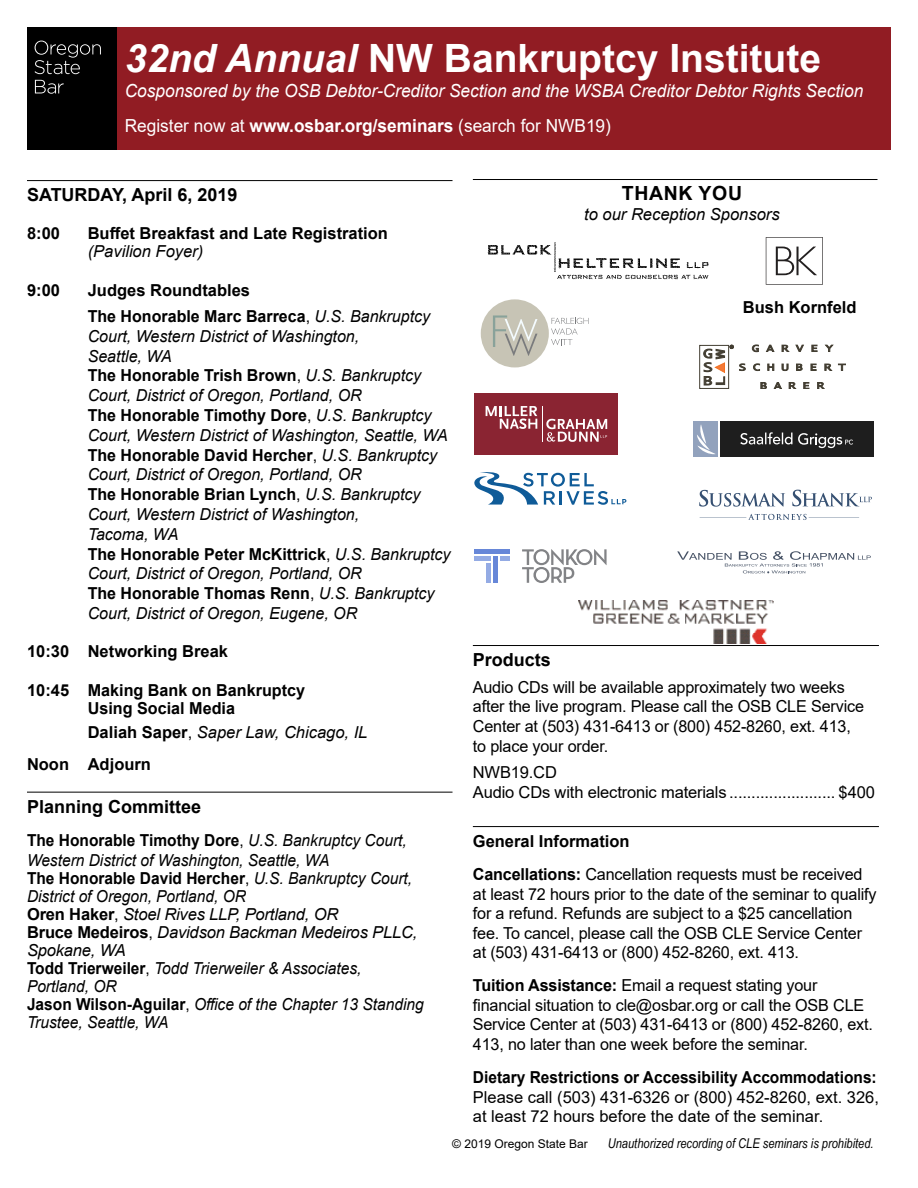
<style>
.page{position:relative;width:918px;height:1188px;background:#fff}
.page>*{position:absolute;margin:0;border:0;box-sizing:border-box;transform-origin:0 0}
.t1{font:700 39px "Arial";color:#fff}
.Schedule_time_and_ti{font:700 19.5px "Arial";letter-spacing:.035em;color:#000}
.t2{font:italic 18px "Arial";color:#fff;scale:.96 1}
.t3{font:18px "Arial";color:#fff;scale:.96 1}
.Section_headings_wit{font:700 18px "Arial";color:#000}
.Schedule_speaker{font:italic 16.5px/19.8px "Arial";color:#000}
.General_Information{font:16.5px/19.5px "Arial";letter-spacing:-.01em;color:#000}
.Planning_Committee{font:italic 16.5px/18px "Arial";color:#000;scale:.94 1}
.Seminar_description{font:16.5px/19.8px "Arial";letter-spacing:-.01em;color:#000}
.Schedule_time_and_ti-2{font:700 16.5px/18px "Arial";color:#000}
.Seminar_description-2{font:italic 16.5px/18px "Arial";letter-spacing:-.01em;color:#000}
.Schedule_time_and_ti-3{font:italic 16.5px "Arial";color:#000}
.Section_headings_wit-2{font:700 16.5px "Arial";color:#000}
.Names_and_unbulleted{font:italic 13.5px "Arial Narrow";color:#000}
.Names_and_unbulleted-2{font:12px "Arial";color:#000}
.s1{font-style:italic}
.s2{font-weight:700}
.s3{font-weight:400;font-style:italic}
.s4{font-weight:700;font-style:normal}
.s5{font-style:normal}
</style>
<div class="page">
<hr style="left:473px;top:645px;width:406px;height:1px;background:#000">
<hr style="left:473px;top:826px;width:406px;height:1px;background:#000">
<hr style="left:27px;top:180px;width:426px;height:1px;background:#000">
<hr style="left:27px;top:792px;width:426px;height:1px;background:#000">
<div style="left:111px;top:27px;width:780px;height:122px;background:#911c23"></div>
<div style="left:27px;top:27px;width:90px;height:122px;background:#000"></div>
<svg style="left:35px;top:41px;width:66px;height:33px"></svg>
<svg style="left:35px;top:80px;width:29px;height:14px"></svg>
<hr style="left:473px;top:179px;width:405px;height:1px;background:#000">
<svg style="left:766px;top:237px;width:57px;height:48px"></svg>
<svg style="left:522px;top:549px;width:85px;height:34px"></svg>
<div style="left:474px;top:549px;width:36px;height:5px;background:#6787d8"></div>
<div style="left:493px;top:556px;width:5px;height:27px;background:#6787d8"></div>
<div style="left:501px;top:556px;width:9px;height:5px;background:#94abe4"></div>
<div style="left:474px;top:556px;width:17px;height:5px;background:#94abe4"></div>
<div style="left:486px;top:564px;width:5px;height:19px;background:#94abe4"></div>
<div style="left:699px;top:345px;width:30px;height:44px;border:1px solid #433e32"></div>
<svg style="left:704px;top:345px;width:29px;height:40px"></svg>
<svg style="left:752px;top:345px;width:6px;height:7px"></svg>
<svg style="left:767px;top:345px;width:7px;height:7px"></svg>
<svg style="left:782px;top:345px;width:7px;height:7px"></svg>
<svg style="left:796px;top:345px;width:7px;height:7px"></svg>
<svg style="left:812px;top:345px;width:5px;height:7px"></svg>
<svg style="left:826px;top:345px;width:7px;height:7px"></svg>
<svg style="left:739px;top:364px;width:6px;height:7px"></svg>
<svg style="left:753px;top:364px;width:7px;height:7px"></svg>
<svg style="left:768px;top:364px;width:6px;height:6px"></svg>
<svg style="left:782px;top:364px;width:6px;height:7px"></svg>
<svg style="left:797px;top:364px;width:5px;height:6px"></svg>
<svg style="left:811px;top:364px;width:5px;height:6px"></svg>
<svg style="left:825px;top:364px;width:6px;height:6px"></svg>
<svg style="left:838px;top:364px;width:8px;height:6px"></svg>
<svg style="left:761px;top:382px;width:6px;height:7px"></svg>
<svg style="left:774px;top:382px;width:7px;height:7px"></svg>
<svg style="left:789px;top:382px;width:7px;height:7px"></svg>
<svg style="left:804px;top:382px;width:5px;height:7px"></svg>
<svg style="left:818px;top:382px;width:6px;height:7px"></svg>
<svg style="left:677px;top:551px;width:194px;height:22px"></svg>
<div style="left:481px;top:299px;width:68px;height:68px;background:#c7c4b5;border-radius:50%"></div>
<svg style="left:551px;top:318px;width:37px;height:27px"></svg>
<svg style="left:493px;top:315px;width:44px;height:41px"></svg>
<svg style="left:699px;top:490px;width:86px;height:17px"></svg>
<svg style="left:700px;top:514px;width:159px;height:6px"></svg>
<svg style="left:792px;top:490px;width:80px;height:17px"></svg>
<svg style="left:474px;top:472px;width:152px;height:33px"></svg>
<img style="left:487px;top:242px;width:222px;height:38px">
<img style="left:578px;top:601px;width:196px;height:42px">
<div style="left:720px;top:422px;width:154px;height:35px;background:#1e1e1e"></div>
<svg style="left:740px;top:432px;width:52px;height:13px"></svg>
<div style="left:693px;top:422px;width:25px;height:35px;background:#92a2bd"></div>
<svg style="left:697px;top:425px;width:18px;height:30px"></svg>
<svg style="left:798px;top:433px;width:55px;height:15px"></svg>
<div style="left:474px;top:393px;width:144px;height:62px;background:#8a2432"></div>
<svg style="left:486px;top:406px;width:51px;height:23px"></svg>
<hr style="left:542px;top:406px;width:1px;height:36px;background:#fff">
<svg style="left:546px;top:419px;width:61px;height:23px"></svg>
<p class="t1" style="left:125px;top:31px;width:698px"><span class="s1">32nd Annual</span> NW Bankruptcy Institute</p>
<p class="t2" style="left:125px;top:79px;width:771px">Cosponsored by the OSB Debtor-Creditor Section and the WSBA Creditor Debtor Rights Section</p>
<p class="t3" style="left:125px;top:113px;width:508px">Register now at <span class="s2">www.osbar.org/seminars</span> (search for NWB19)</p>
<p class="Schedule_time_and_ti" style="left:622px;top:179px;width:122px">THANK YOU</p>
<p class="Schedule_time_and_ti-3" style="left:584px;top:203px;width:197px">to our Reception Sponsors</p>
<p class="Section_headings_wit" style="left:27px;top:182px;width:212px">SATURDAY, April 6, 2019</p>
<p class="Schedule_time_and_ti-2" style="left:27px;top:225px;width:35px">8:00</p>
<p class="Schedule_time_and_ti-2" style="left:88px;top:225px;width:302px">Buffet Breakfast and Late Registration <span class="s3">(Pavilion Foyer)</span></p>
<p class="Schedule_time_and_ti-2" style="left:27px;top:281px;width:35px">9:00</p>
<p class="Schedule_time_and_ti-2" style="left:88px;top:281px;width:164px">Judges Roundtables</p>
<p class="Schedule_speaker" style="left:88px;top:307px;width:344px"><span class="s4">The Honorable Marc Barreca</span><span class="s5">,</span> U.S. Bankruptcy<br>Court, Western District of Washington,<br>Seattle, WA</p>
<p class="Schedule_speaker" style="left:88px;top:366px;width:335px"><span class="s4">The Honorable Trish Brown</span><span class="s5">,</span> U.S. Bankruptcy<br>Court, District of Oregon, Portland, OR</p>
<p class="Schedule_speaker" style="left:88px;top:406px;width:362px"><span class="s4">The Honorable Timothy Dore</span><span class="s5">,</span> U.S. Bankruptcy<br>Court, Western District of Washington, Seattle, WA</p>
<p class="Schedule_speaker" style="left:88px;top:445px;width:351px"><span class="s4">The Honorable David Hercher</span><span class="s5">,</span> U.S. Bankruptcy<br>Court, District of Oregon, Portland, OR</p>
<p class="Schedule_speaker" style="left:88px;top:485px;width:334px"><span class="s4">The Honorable Brian Lynch</span><span class="s5">,</span> U.S. Bankruptcy<br>Court, Western District of Washington,<br>Tacoma, WA</p>
<p class="Schedule_speaker" style="left:88px;top:544px;width:364px"><span class="s4">The Honorable Peter McKittrick</span><span class="s5">,</span> U.S. Bankruptcy<br>Court, District of Oregon, Portland, OR</p>
<p class="Schedule_speaker" style="left:88px;top:584px;width:348px"><span class="s4">The Honorable Thomas Renn</span><span class="s5">,</span> U.S. Bankruptcy<br>Court, District of Oregon, Eugene, OR</p>
<p class="Schedule_time_and_ti-2" style="left:27px;top:643px;width:203px">10:30 Networking Break</p>
<p class="Schedule_time_and_ti-2" style="left:27px;top:681px;width:280px;text-align:center">10:45 Making Bank on Bankruptcy<br>Using Social Media</p>
<p class="Schedule_speaker" style="left:88px;top:723px;width:281px"><span class="s4">Daliah Saper</span><span class="s5">,</span> Saper Law, Chicago, IL</p>
<p class="Schedule_time_and_ti-2" style="left:27px;top:755px;width:125px">Noon Adjourn</p>
<p class="Section_headings_wit" style="left:27px;top:794px;width:176px">Planning Committee</p>
<p class="Planning_Committee" style="left:27px;top:830px;width:406px;line-height:19.8px"><span class="s4">The Honorable Timothy Dore</span><span class="s5">,</span> U.S. Bankruptcy Court,<br>Western District of Washington, Seattle, WA</p>
<p class="Planning_Committee" style="left:27px;top:869px;width:411px"><span class="s4">The Honorable David Hercher</span><span class="s5">,</span> U.S. Bankruptcy Court,<br>District of Oregon, Portland, OR</p>
<p class="Seminar_description-2" style="left:27px;top:905px;width:313px"><span class="s4">Oren Haker</span><span class="s5">,</span> Stoel Rives LLP, Portland, OR</p>
<p class="Seminar_description-2" style="left:27px;top:923px;width:392px"><span class="s4">Bruce Medeiros</span><span class="s5">,</span> Davidson Backman Medeiros PLLC,<br>Spokane, WA</p>
<p class="Planning_Committee" style="left:27px;top:959px;width:357px"><span class="s4">Todd Trierweiler</span><span class="s5">,</span> Todd Trierweiler &amp; Associates,<br>Portland, OR</p>
<p class="Planning_Committee" style="left:27px;top:995px;width:424px"><span class="s4">Jason Wilson-Aguilar</span><span class="s5">,</span> Office of the Chapter 13 Standing<br>Trustee, Seattle, WA</p>
<p class="Schedule_time_and_ti-2" style="left:743px;top:298px;width:115px">Bush Kornfeld</p>
<p class="Section_headings_wit" style="left:473px;top:647px;width:80px">Products</p>
<p class="Seminar_description" style="left:473px;top:677px;width:393px">Audio CDs will be available approximately two weeks after the live program. Please call the OSB CLE Service Center at (503) 431-6413 or (800) 452-8260, ext. 413, to place your order.</p>
<p class="Seminar_description" style="left:473px;top:763px;width:403px">NWB19.CD<br>Audio CDs with electronic materials ........................ $400</p>
<p class="Section_headings_wit-2" style="left:473px;top:830px;width:158px">General Information</p>
<p class="General_Information" style="left:473px;top:864px;width:405px"><span class="s2">Cancellations:</span> Cancellation requests must be received at least 72 hours prior to the date of the seminar to qualify for a refund. Refunds are subject to a $25 cancellation fee. To cancel, please call the OSB CLE Service Center at (503) 431-6413 or (800) 452-8260, ext. 413.</p>
<p class="General_Information" style="left:473px;top:975px;width:402px"><span class="s2">Tuition Assistance:</span> Email a request stating your financial situation to cle@osbar.org or call the OSB CLE Service Center at (503) 431-6413 or (800) 452-8260, ext.<br>413, no later than one week before the seminar.</p>
<p class="General_Information" style="left:473px;top:1067px;width:408px"><span class="s2">Dietary Restrictions or Accessibility Accommodations:<br></span>Please call (503) 431-6326 or (800) 452-8260, ext. 326, at least 72 hours before the date of the seminar.</p>
<p class="Names_and_unbulleted-2" style="left:452px;top:1136px;width:137px">© 2019 Oregon State Bar</p>
<p class="Names_and_unbulleted" style="left:608px;top:1134px;width:267px">Unauthorized recording of CLE seminars is prohibited.</p>
</div>
